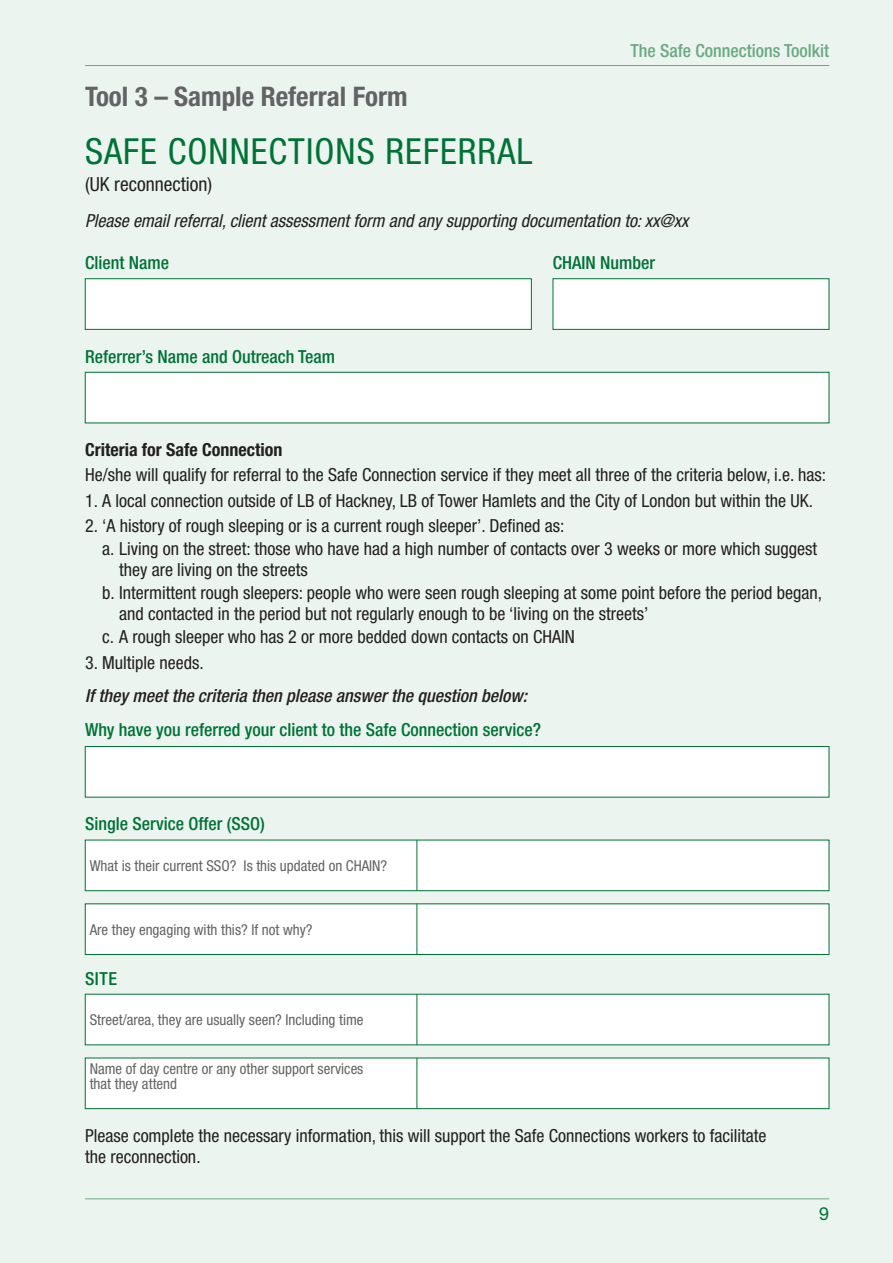
<style>
.page{position:relative;width:893px;height:1263px;background:#ebf4ef}
.page>*{position:absolute;margin:0;border:0;box-sizing:border-box;transform-origin:0 0}
.subheadings{font:condensed 36px "Helvetica Neue";letter-spacing:.03em;color:#007236}
.text{font:700 condensed 27px "Helvetica Neue";color:#636366}
.text-2{font:condensed 19.5px "Helvetica Neue";color:#231f20}
.text-3{font:condensed 18px/21px "Helvetica Neue";color:#231f20}
.text-4{font:500 condensed 18px "Helvetica Neue";color:#007236}
.text-5{font:italic condensed 18px "Helvetica Neue";color:#231f20}
.text-6{font:italic 500 condensed 18px "Helvetica Neue";color:#231f20}
.t1{font:500 condensed 18px "Helvetica Neue";color:#6aa883}
.text-7{font:700 condensed 18px "Helvetica Neue";color:#231f20}
.t2{font:18px "Helvetica Neue";color:#007236}
.text-8{font:condensed 15px/15px "Helvetica Neue";color:#636366}
</style>
<div class="page">
<hr style="left:85px;top:1198px;width:744px;height:1px;background:#6aa883">
<hr style="left:85px;top:65px;width:744px;height:1px;background:#6aa883">
<div style="left:85px;top:279px;width:446px;height:51px;background:#fff;border:1px solid #007236"></div>
<div style="left:553px;top:279px;width:276px;height:51px;background:#fff;border:1px solid #007236"></div>
<div style="left:85px;top:372px;width:744px;height:51px;background:#fff;border:1px solid #007236"></div>
<div style="left:85px;top:746px;width:744px;height:51px;background:#fff;border:1px solid #007236"></div>
<div style="left:85px;top:840px;width:744px;height:51px;background:#fff"></div>
<div style="left:85px;top:840px;width:744px;height:51px;border:1px solid #007236"></div>
<hr style="left:417px;top:840px;width:1px;height:51px;background:#007236">
<div style="left:85px;top:904px;width:744px;height:50px;background:#fff"></div>
<div style="left:85px;top:904px;width:744px;height:51px;border:1px solid #007236"></div>
<hr style="left:417px;top:904px;width:1px;height:51px;background:#007236">
<div style="left:85px;top:994px;width:744px;height:51px;background:#fff"></div>
<hr style="left:417px;top:994px;width:1px;height:51px;background:#007236">
<div style="left:85px;top:1058px;width:744px;height:51px;background:#fff"></div>
<div style="left:85px;top:1058px;width:744px;height:51px;border:1px solid #007236"></div>
<hr style="left:417px;top:1058px;width:1px;height:51px;background:#007236">
<p class="t1" style="left:631px;top:40px;width:200px">The Safe Connections Toolkit</p>
<p class="text" style="left:85px;top:80px;width:324px">Tool 3 – Sample Referral Form</p>
<p class="subheadings" style="left:85px;top:130px;width:449px">SAFE CONNECTIONS REFERRAL</p>
<p class="text-2" style="left:85px;top:173px;width:129px">(UK reconnection)</p>
<p class="text-5" style="left:85px;top:210px;width:605px">Please email referral, client assessment form and any supporting documentation to: xx@xx</p>
<p class="text-4" style="left:85px;top:252px;width:85px">Client Name</p>
<p class="text-4" style="left:553px;top:252px;width:104px">CHAIN Number</p>
<p class="text-4" style="left:85px;top:345px;width:252px">Referrer’s Name and Outreach Team</p>
<p class="text-7" style="left:85px;top:439px;width:199px">Criteria for Safe Connection</p>
<p class="text-3" style="left:85px;top:464px;width:743px">He/she will qualify for referral to the Safe Connection service if they meet all three of the criteria below, i.e. has:</p>
<p class="text-3" style="left:85px;top:490px;width:729px">1. A local connection outside of LB of Hackney, LB of Tower Hamlets and the City of London but within the UK.</p>
<p class="text-3" style="left:85px;top:515px;width:481px">2. ‘A history of rough sleeping or is a current rough sleeper’. Defined as:</p>
<p class="text-3" style="left:119px;top:538px;width:699px;text-indent:-17px">a. Living on the street: those who have had a high number of contacts over 3 weeks or more which suggest they are living on the streets</p>
<p class="text-3" style="left:119px;top:582px;width:704px;text-indent:-17px">b. Intermittent rough sleepers: people who were seen rough sleeping at some point before the period began, and contacted in the period but not regularly enough to be ‘living on the streets’</p>
<p class="text-3" style="left:102px;top:626px;width:474px">c. A rough sleeper who has 2 or more bedded down contacts on CHAIN</p>
<p class="text-3" style="left:85px;top:652px;width:120px">3. Multiple needs.</p>
<p class="text-6" style="left:85px;top:685px;width:443px">If they meet the criteria then please answer the question below:</p>
<p class="text-4" style="left:85px;top:719px;width:458px">Why have you referred your client to the Safe Connection service?</p>
<p class="text-4" style="left:85px;top:813px;width:181px">Single Service Offer (SSO)</p>
<p class="text-8" style="left:90px;top:858px;width:299px">What is their current SSO? Is this updated on CHAIN?</p>
<p class="text-8" style="left:90px;top:922px;width:224px">Are they engaging with this? If not why?</p>
<p class="text-4" style="left:85px;top:967px;width:33px">SITE</p>
<p class="text-8" style="left:90px;top:1012px;width:275px">Street/area, they are usually seen? Including time</p>
<p class="text-8" style="left:90px;top:1061px;width:275px">Name of day centre or any other support services that they attend</p>
<p class="text-3" style="left:85px;top:1124px;width:683px">Please complete the necessary information, this will support the Safe Connections workers to facilitate the reconnection.</p>
<p class="t2" style="left:819px;top:1203px;width:12px">9</p>
</div>
